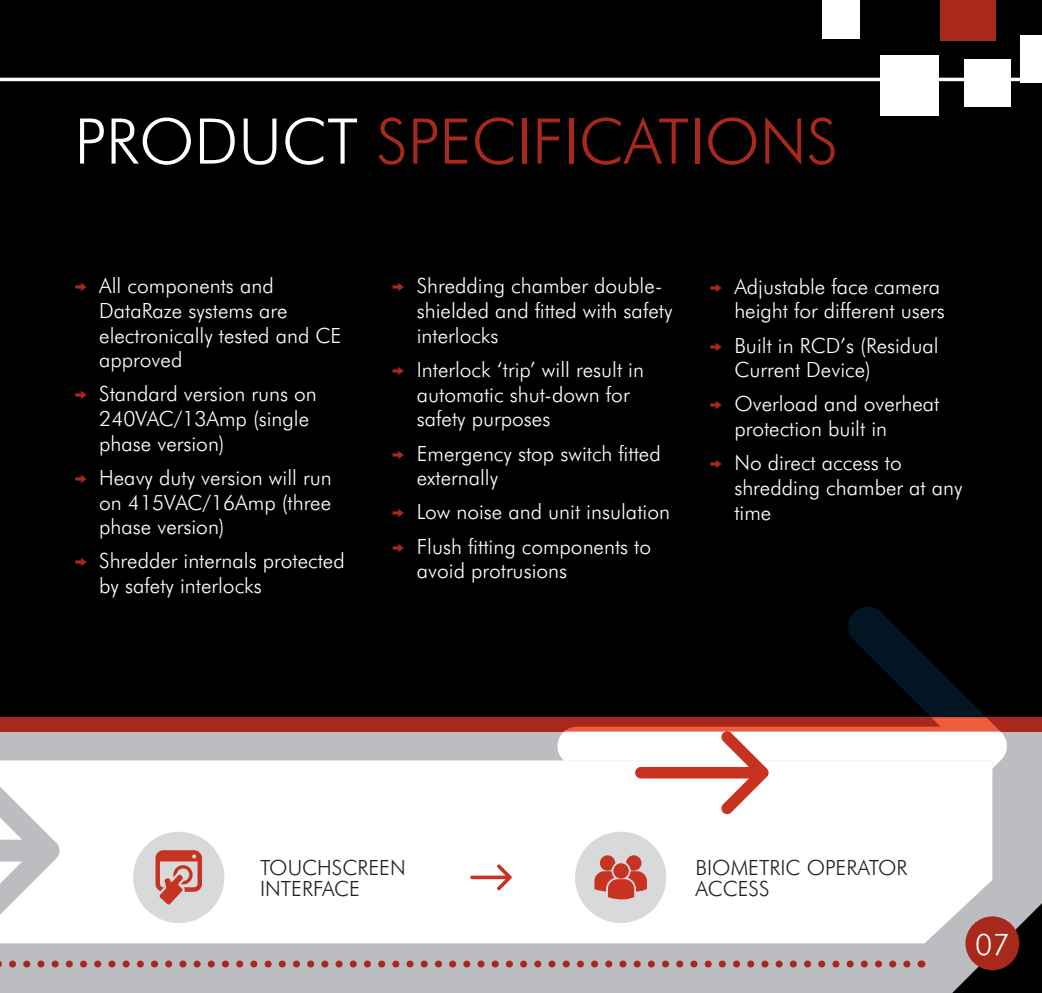
<style>
.page{position:relative;width:1042px;height:993px;background:#fff}
.page>*{position:absolute;margin:0;border:0;box-sizing:border-box;transform-origin:0 0}
.t1{font:300 63px "Futura BT";color:#a8281b}
.t2{font:300 29.75px "Futura BT";color:#fff}
.t3{font:300 21px/24.5px "Futura BT";color:#fff}
.t4{font:300 21px/21px "Futura BT";color:#231f20}
.s1{color:#fff}
.s2{font-family:"Proxima Nova";font-weight:600;color:#a8281b}
</style>
<div class="page">
<div style="left:0;top:260px;width:1042px;height:732px;background:#bcbdc0"></div>
<div style="left:0;top:760px;width:921px;height:183px;background:#fff"></div>
<div style="left:0;top:0;width:1042px;height:724px;background:#000001"></div>
<div style="left:0;top:717px;width:1042px;height:14px;background:#a8281b"></div>
<div style="left:564px;top:814px;width:428px;height:71px;background:#fff"></div>
<svg style="left:557px;top:606px;width:452px;height:208px"></svg>
<svg style="left:0;top:771px;width:61px;height:158px"></svg>
<hr style="left:0;top:78px;width:1042px;height:3px;background:#fff">
<svg style="left:0;top:960px;width:907px;height:7px"></svg>
<div style="left:940px;top:0;width:55px;height:40px;background:#a8281b"></div>
<div style="left:1020px;top:35px;width:22px;height:48px;background:#fff"></div>
<div style="left:964px;top:59px;width:47px;height:48px;background:#fff"></div>
<div style="left:822px;top:1px;width:37px;height:38px;background:#fff"></div>
<div style="left:880px;top:55px;width:59px;height:60px;background:#fff"></div>
<svg style="left:921px;top:871px;width:121px;height:121px"></svg>
<div style="left:965px;top:916px;width:54px;height:53px;background:#a8281b;border-radius:50%"></div>
<div style="left:133px;top:831px;width:91px;height:91px;background:#d8d9db;border-radius:50%"></div>
<svg style="left:155px;top:850px;width:47px;height:54px"></svg>
<svg style="left:470px;top:864px;width:42px;height:26px"></svg>
<div style="left:575px;top:831px;width:91px;height:91px;background:#d8d9db;border-radius:50%"></div>
<svg style="left:594px;top:855px;width:53px;height:44px"></svg>
<h1 class="t1" style="left:74px;top:103px;width:765px"><span class="s1">PRODUCT</span> SPECIFICATIONS</h1>
<p class="t3" style="left:99px;top:273px;width:243px;text-indent:-25px"><span class="s2">→</span> All components and<br>DataRaze systems are electronically tested and CE approved</p>
<p class="t3" style="left:99px;top:381px;width:219px;text-indent:-25px"><span class="s2">→</span> Standard version runs on<br>240VAC/13Amp (single phase version)</p>
<p class="t3" style="left:99px;top:465px;width:234px;text-align:justify;text-indent:-25px"><span class="s2">→</span> Heavy duty version will run on 415VAC/16Amp (three phase version)</p>
<p class="t3" style="left:99px;top:548px;width:247px;text-indent:-25px"><span class="s2">→</span> Shredder internals protected by safety interlocks</p>
<p class="t3" style="left:417px;top:273px;width:257px;text-indent:-25px"><span class="s2">→</span> Shredding chamber double&shy;shielded and fitted with safety interlocks</p>
<p class="t3" style="left:417px;top:357px;width:229px;text-indent:-25px"><span class="s2">→</span> Interlock ‘trip’ will result in automatic shut-down for safety purposes</p>
<p class="t3" style="left:417px;top:440px;width:245px;text-indent:-25px"><span class="s2">→</span> Emergency stop switch fitted externally</p>
<p class="t3" style="left:392px;top:499px;width:280px"><span class="s2">→</span> Low noise and unit insulation</p>
<p class="t3" style="left:417px;top:534px;width:236px;text-indent:-25px"><span class="s2">→</span> Flush fitting components to avoid protrusions</p>
<p class="t3" style="left:709px;top:273px;width:237px;text-align:right"><span class="s2">→</span> Adjustable face camera height for different users</p>
<p class="t3" style="left:734px;top:332px;width:206px;text-indent:-25px"><span class="s2">→</span> Built in RCD’s (Residual<br>Current Device)</p>
<p class="t3" style="left:734px;top:391px;width:207px;text-indent:-25px"><span class="s2">→</span> Overload and overheat protection built in</p>
<p class="t3" style="left:734px;top:450px;width:230px;text-indent:-25px"><span class="s2">→</span> No direct access to shredding chamber at any time</p>
<p class="t4" style="left:260px;top:856px;width:147px">TOUCHSCREEN<br>INTERFACE</p>
<p class="t4" style="left:695px;top:856px;width:213px">BIOMETRIC OPERATOR<br>ACCESS</p>
<h2 class="t2" style="left:975px;top:925px;width:36px">07</h2>
</div>
